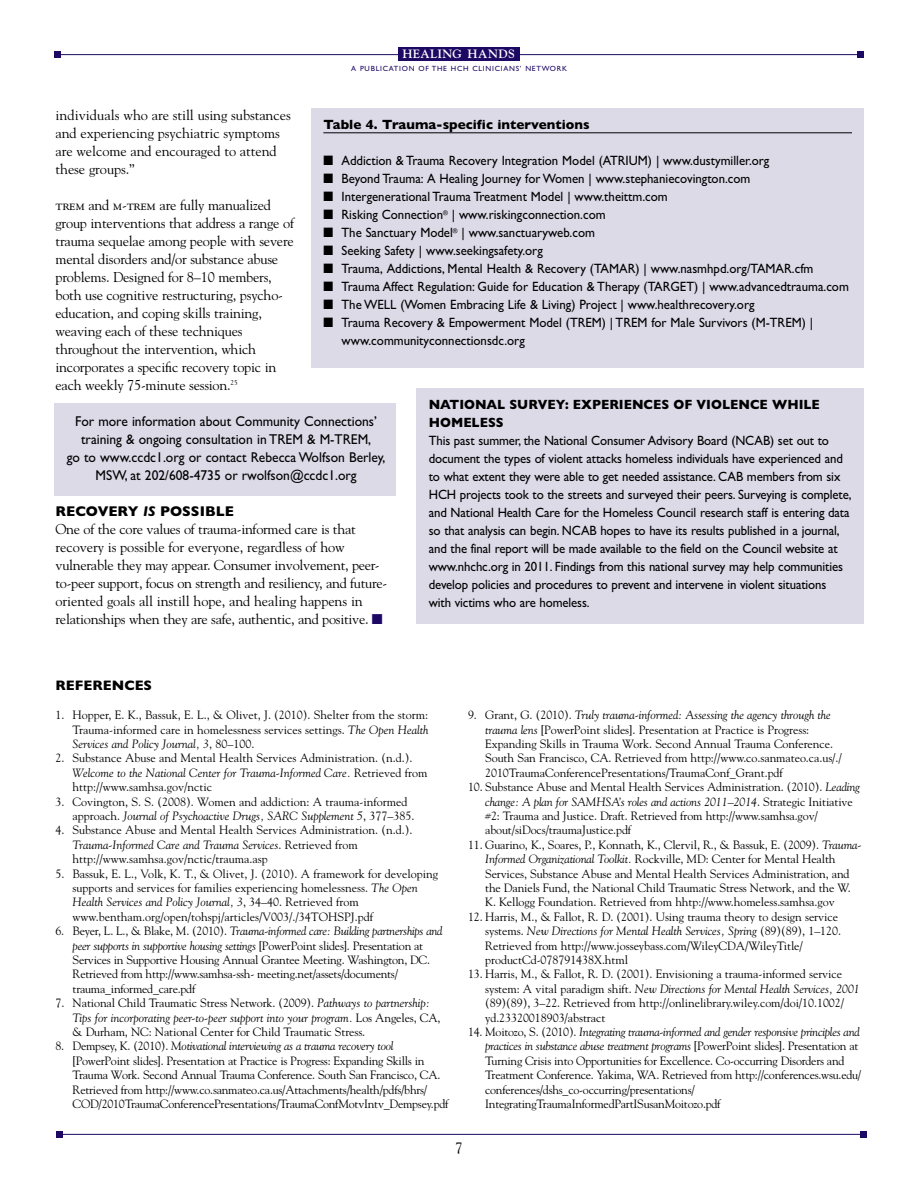
<style>
.page{position:relative;width:918px;height:1188px;background:#fff}
.page>*{position:absolute;margin:0;border:0;box-sizing:border-box;transform-origin:0 0}
.t1{font:15px "Goudy";color:#000}
.t2{font:14.25px/18px "Goudy";letter-spacing:-.015em;color:#000}
.t3{font:14.25px/18px "Gill Sans";color:#000;text-align:center;scale:.95 1}
.t4{font:700 14.25px "Gill Sans";color:#000}
.t5{font:700 13.8px "Gill Sans";color:#000}
.t6{font:13.5px/18px "Gill Sans";letter-spacing:-.01em;color:#000;scale:.95 1}
.t7{font:700 13.5px/18px "Gill Sans";color:#000;scale:.95 1}
.t8{font:700 13.5px "Gill Sans";color:#000}
.t9{font:12px/14.4px "Goudy";letter-spacing:-.01em;color:#000}
.t10{font:700 12px "Goudy";letter-spacing:.03em;color:#fff}
.t11{font:7.5px "Gill Sans";letter-spacing:.1em;color:#1d0964}
.s1{font-family:"Goudy SC"}
.s2{font-style:italic}
.s3{color:#1d0964}
</style>
<div class="page">
<div style="left:54px;top:404px;width:341px;height:92px;background:#dddae8"></div>
<div style="left:417px;top:388px;width:447px;height:235px;background:#dddae8"></div>
<div style="left:311px;top:108px;width:553px;height:259px;background:#dddae8"></div>
<hr style="left:323px;top:132px;width:529px;height:1px;background:#000">
<hr style="left:54px;top:54px;width:810px;height:1px;background:#1d0964">
<div style="left:857px;top:51px;width:7px;height:7px;background:#1d0964"></div>
<div style="left:54px;top:51px;width:7px;height:7px;background:#1d0964"></div>
<div style="left:398px;top:47px;width:122px;height:14px;background:#1d0964"></div>
<hr style="left:57px;top:1134px;width:810px;height:1px;background:#1d0964">
<div style="left:860px;top:1131px;width:7px;height:7px;background:#1d0964"></div>
<div style="left:57px;top:1131px;width:6px;height:7px;background:#1d0964"></div>
<p class="t10" style="left:403px;top:47px;width:114px">HEALING HANDS</p>
<p class="t11" style="left:351px;top:64px;width:217px">A PUBLICATION OF THE HCH CLINICIANS’ NETWORK</p>
<p class="t2" style="left:56px;top:106px;width:237px">individuals who are still using substances and experiencing psychiatric symptoms are welcome and encouraged to attend these groups.”</p>
<p class="t2" style="left:55px;top:196px;width:240px"><span class="s1">trem</span> and <span class="s1">m-trem</span> are fully manualized group interventions that address a range of trauma sequelae among people with severe mental disorders and/or substance abuse problems. Designed for 8–10 members, both use cognitive restructuring, psycho&shy;education, and coping skills training, weaving each of these techniques throughout the intervention, which incorporates a specific recovery topic in each weekly 75-minute session.<sup>25</sup></p>
<p class="t3" style="left:67px;top:412px;width:337px">For more information about Community Connections’ training &amp; ongoing consultation in TREM &amp; M-TREM,<br>go to www.ccdc1.org or contact Rebecca Wolfson Berley, MSW, at 202/608-4735 or rwolfson@ccdc1.org</p>
<p class="t4" style="left:56px;top:503px;width:180px">RECOVERY <span class="s2">IS</span> POSSIBLE</p>
<p class="t2" style="left:56px;top:520px;width:333px">One of the core values of trauma-informed care is that recovery is possible for everyone, regardless of how vulnerable they may appear. Consumer involvement, peer&shy;to-peer support, focus on strength and resiliency, and future&shy;oriented goals all instill hope, and healing happens in relationships when they are safe, authentic, and positive. <span class="s3">■</span></p>
<p class="t8" style="left:323px;top:117px;width:268px">Table 4. Trauma-specific interventions</p>
<p class="t6" style="left:323px;top:152px;width:471px">■ Addiction &amp; Trauma Recovery Integration Model (ATRIUM) | www.dustymiller.org</p>
<p class="t6" style="left:323px;top:170px;width:451px">■ Beyond Trauma: A Healing Journey for Women | www.stephaniecovington.com</p>
<p class="t6" style="left:323px;top:188px;width:364px">■ Intergenerational Trauma Treatment Model | www.theittm.com</p>
<p class="t6" style="left:323px;top:206px;width:299px">■ Risking Connection<sup>®</sup> | www.riskingconnection.com</p>
<p class="t6" style="left:323px;top:224px;width:287px">■ The Sanctuary Model<sup>®</sup> | www.sanctuaryweb.com</p>
<p class="t6" style="left:323px;top:242px;width:233px">■ Seeking Safety | www.seekingsafety.org</p>
<p class="t6" style="left:323px;top:260px;width:517px">■ Trauma, Addictions, Mental Health &amp; Recovery (TAMAR) | www.nasmhpd.org/TAMAR.cfm</p>
<p class="t6" style="left:323px;top:278px;width:555px">■ Trauma Affect Regulation: Guide for Education &amp; Therapy (TARGET) | www.advancedtrauma.com</p>
<p class="t6" style="left:323px;top:296px;width:455px">■ The WELL (Women Embracing Life &amp; Living) Project | www.healthrecovery.org</p>
<p class="t6" style="left:342px;top:314px;width:498px;text-indent:-18px">■ Trauma Recovery &amp; Empowerment Model (TREM) | TREM for Male Survivors (M-TREM) | www.communityconnectionsdc.org</p>
<p class="t7" style="left:429px;top:396px;width:413px">NATIONAL SURVEY: EXPERIENCES OF VIOLENCE WHILE<br>HOMELESS</p>
<p class="t6" style="left:429px;top:432px;width:447px">This past summer, the National Consumer Advisory Board (NCAB) set out to document the types of violent attacks homeless individuals have experienced and to what extent they were able to get needed assistance. CAB members from six HCH projects took to the streets and surveyed their peers. Surveying is complete, and National Health Care for the Homeless Council research staff is entering data so that analysis can begin. NCAB hopes to have its results published in a journal, and the final report will be made available to the field on the Council website at www.nhchc.org in 2011. Findings from this national survey may help communities develop policies and procedures to prevent and intervene in violent situations with victims who are homeless.</p>
<p class="t5" style="left:56px;top:677px;width:98px">REFERENCES</p>
<p class="t9" style="left:73px;top:708px;width:357px;text-align:justify;text-indent:-17px">1. Hopper, E. K., Bassuk, E. L., &amp; Olivet, J. (2010). Shelter from the storm:<br>Trauma-informed care in homelessness services settings. <span class="s2">The Open Health Services and Policy Journal, 3</span>, 80–100.</p>
<p class="t9" style="left:73px;top:751px;width:356px;text-indent:-17px">2. Substance Abuse and Mental Health Services Administration. (n.d.).<br><span class="s2">Welcome to the National Center for Trauma-Informed Care.</span> Retrieved from http://www.samhsa.gov/nctic</p>
<p class="t9" style="left:73px;top:794px;width:343px;text-indent:-17px">3. Covington, S. S. (2008). Women and addiction: A trauma-informed approach. <span class="s2">Journal of Psychoactive Drugs, SARC Supplement 5</span>, 377–385.</p>
<p class="t9" style="left:73px;top:823px;width:341px;text-indent:-17px">4. Substance Abuse and Mental Health Services Administration. (n.d.).<br><span class="s2">Trauma-Informed Care and Trauma Services</span>. Retrieved from http://www.samhsa.gov/nctic/trauma.asp</p>
<p class="t9" style="left:73px;top:866px;width:367px;text-indent:-17px">5. Bassuk, E. L., Volk, K. T., &amp; Olivet, J. (2010). A framework for developing supports and services for families experiencing homelessness. <span class="s2">The Open Health Services and Policy Journal, 3</span>, 34–40. Retrieved from www.bentham.org/open/tohspj/articles/V003/./34TOHSPJ.pdf</p>
<p class="t9" style="left:73px;top:924px;width:371px;text-indent:-17px">6. Beyer, L. L., &amp; Blake, M. (2010). <span class="s2">Trauma-informed care: Building partnerships and peer supports in supportive housing settings</span> [PowerPoint slides]. Presentation at Services in Supportive Housing Annual Grantee Meeting. Washington, DC.<br>Retrieved from http://www.samhsa-ssh- meeting.net/assets/documents/ trauma_informed_care.pdf</p>
<p class="t9" style="left:73px;top:996px;width:369px;text-indent:-17px">7. National Child Traumatic Stress Network. (2009). <span class="s2">Pathways to partnership:<br>Tips for incorporating peer-to-peer support into your program.</span> Los Angeles, CA, &amp; Durham, NC: National Center for Child Traumatic Stress.</p>
<p class="t9" style="left:73px;top:1039px;width:377px;text-indent:-17px">8. Dempsey, K. (2010). <span class="s2">Motivational interviewing as a trauma recovery tool </span>[PowerPoint slides]. Presentation at Practice is Progress: Expanding Skills in Trauma Work. Second Annual Trauma Conference. South San Francisco, CA.<br>Retrieved from http://www.co.sanmateo.ca.us/Attachments/health/pdfs/bhrs/ COD/2010TraumaConferencePresentations/TraumaConfMotvIntv_Dempsey.pdf</p>
<p class="t9" style="left:485px;top:708px;width:358px;text-indent:-17px">9. Grant, G. (2010). <span class="s2">Truly trauma-informed: Assessing the agency through the trauma lens</span> [PowerPoint slides]. Presentation at Practice is Progress:<br>Expanding Skills in Trauma Work. Second Annual Trauma Conference.<br>South San Francisco, CA. Retrieved from http://www.co.sanmateo.ca.us/./ 2010TraumaConferencePresentations/TraumaConf_Grant.pdf</p>
<p class="t9" style="left:485px;top:780px;width:376px;text-indent:-17px">10. Substance Abuse and Mental Health Services Administration. (2010). <span class="s2">Leading change: A plan for SAMHSA’s roles and actions 2011–2014</span>. Strategic Initiative #2: Trauma and Justice. Draft. Retrieved from http://www.samhsa.gov/ about/siDocs/traumaJustice.pdf</p>
<p class="t9" style="left:485px;top:837px;width:378px;text-indent:-17px">11. Guarino, K., Soares, P., Konnath, K., Clervil, R., &amp; Bassuk, E. (2009). <span class="s2">Trauma-Informed Organizational Toolkit.</span> Rockville, MD: Center for Mental Health Services, Substance Abuse and Mental Health Services Administration, and the Daniels Fund, the National Child Traumatic Stress Network, and the W.<br>K. Kellogg Foundation. Retrieved from hhtp://www.homeless.samhsa.gov</p>
<p class="t9" style="left:485px;top:909px;width:357px;text-indent:-17px">12. Harris, M., &amp; Fallot, R. D. (2001). Using trauma theory to design service systems. <span class="s2">New Directions for Mental Health Services, Spring</span> (89)(89), 1–120.<br>Retrieved from http://www.josseybass.com/WileyCDA/WileyTitle/ productCd-078791438X.html</p>
<p class="t9" style="left:485px;top:967px;width:376px;text-indent:-17px">13. Harris, M., &amp; Fallot, R. D. (2001). Envisioning a trauma-informed service system: A vital paradigm shift. <span class="s2">New Directions for Mental Health Services, 2001 </span>(89)(89), 3–22. Retrieved from http://onlinelibrary.wiley.com/doi/10.1002/ yd.23320018903/abstract</p>
<p class="t9" style="left:485px;top:1025px;width:378px;text-indent:-17px">14. Moitozo, S. (2010). <span class="s2">Integrating trauma-informed and gender responsive principles and practices in substance abuse treatment programs</span> [PowerPoint slides]. Presentation at Turning Crisis into Opportunities for Excellence. Co-occurring Disorders and Treatment Conference. Yakima, WA. Retrieved from http://conferences.wsu.edu/ conferences/dshs_co-occurring/presentations/ IntegratingTraumaInformedPartISusanMoitozo.pdf</p>
<p class="t1" style="left:455px;top:1139px;width:9px">7</p>
</div>
